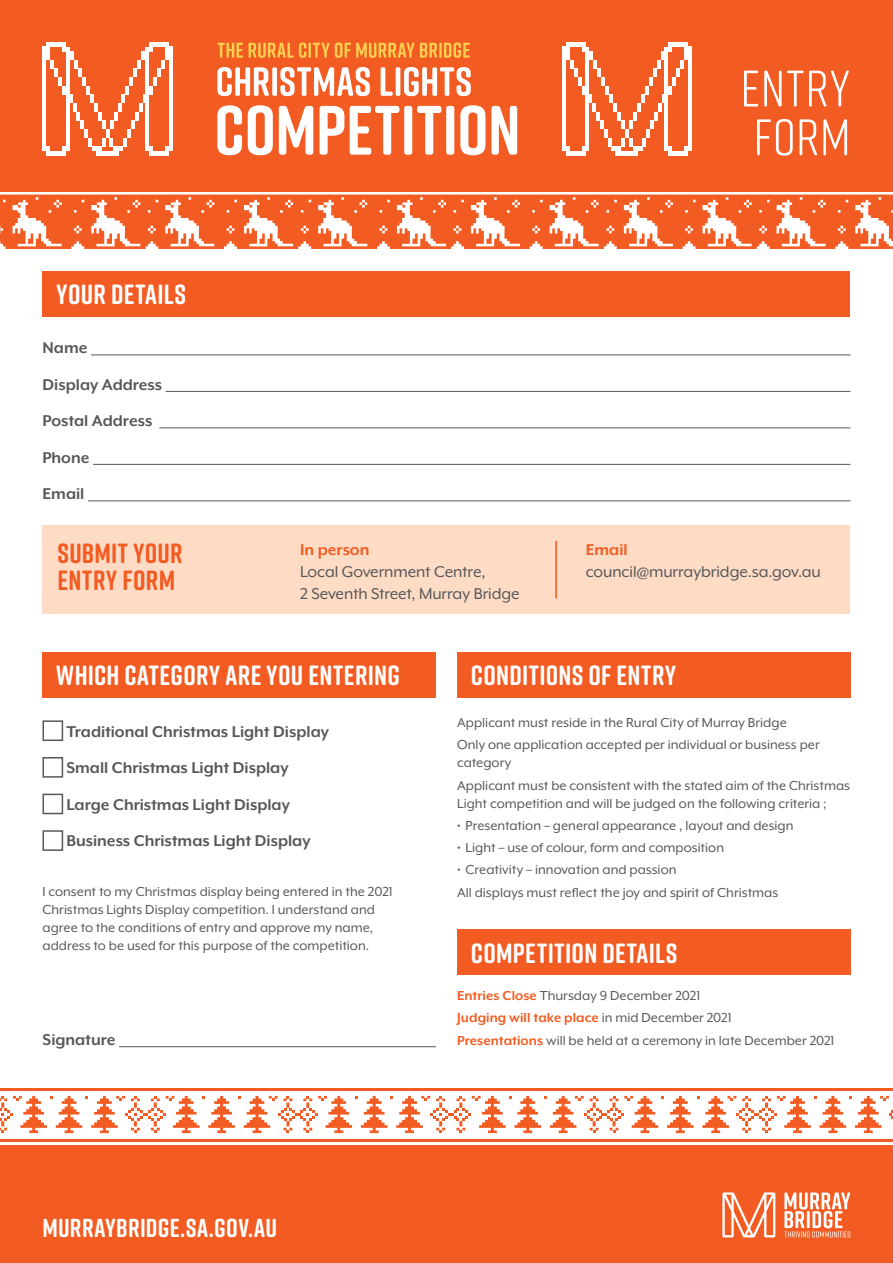
<style>
.page{position:relative;width:893px;height:1263px;background:#fff}
.page>*{position:absolute;margin:0;border:0;box-sizing:border-box;transform-origin:0 0}
.t1{font:51.15px/48.8px "Rift Soft";letter-spacing:.02em;color:#fff}
.t2{font:700 27.75px "Rift Soft";letter-spacing:.01em;color:#fff}
.t3{font:700 27.75px/27.9px "Rift Soft";letter-spacing:.015em;color:#f25b21}
.t4{font:700 25.95px "Rift Soft";letter-spacing:.01em;color:#fff}
.newsletter_-_Body_Co{font:700 18px "Mr Eaves XL Mod OT";color:#57585a}
.newsletter_-_Body_Co-2{font:18px/21.6px "Mr Eaves XL Mod OT";letter-spacing:-.005em;color:#57585a}
.newsletter_-_Body_Co-3{font:15px/18px "Mr Eaves XL Mod OT";color:#57585a}
.newsletter_-_Body_Co-4{font:700 15px "Mr Eaves XL Mod OT";letter-spacing:.005em;color:#f25b21}
.s1{font-weight:700;color:#f25b21}
.s2{font-weight:400;color:#57585a}
</style>
<div class="page">
<div style="left:43px;top:271px;width:807px;height:46px;background:#f25b21"></div>
<hr style="left:91px;top:354px;width:759px;height:1px;background:#57585a">
<hr style="left:166px;top:391px;width:684px;height:1px;background:#57585a">
<hr style="left:159px;top:427px;width:691px;height:1px;background:#57585a">
<hr style="left:93px;top:464px;width:757px;height:1px;background:#57585a">
<hr style="left:88px;top:500px;width:762px;height:1px;background:#57585a">
<div style="left:0;top:1146px;width:893px;height:117px;background:#f25b21"></div>
<svg style="left:722px;top:1192px;width:53px;height:45px"></svg>
<svg style="left:784px;top:1192px;width:66px;height:45px"></svg>
<div style="left:0;top:0;width:893px;height:191px;background:#f25b21"></div>
<div style="left:43px;top:525px;width:807px;height:89px;background:#fddbc5"></div>
<hr style="left:555px;top:541px;width:2px;height:57px;background:#f25b21">
<svg style="left:217px;top:105px;width:300px;height:50px"></svg>
<svg style="left:217px;top:67px;width:254px;height:29px"></svg>
<svg style="left:217px;top:43px;width:253px;height:15px"></svg>
<div style="left:43px;top:652px;width:393px;height:45px;background:#f25b21"></div>
<div style="left:457px;top:652px;width:393px;height:45px;background:#f25b21"></div>
<div style="left:43px;top:720px;width:20px;height:21px;border:2px solid #57585a"></div>
<div style="left:43px;top:757px;width:20px;height:21px;border:2px solid #57585a"></div>
<div style="left:43px;top:794px;width:20px;height:20px;border:2px solid #57585a"></div>
<div style="left:43px;top:830px;width:20px;height:21px;border:2px solid #57585a"></div>
<hr style="left:119px;top:1046px;width:317px;height:1px;background:#57585a">
<div style="left:457px;top:929px;width:393px;height:46px;background:#f25b21"></div>
<hr style="left:149px;top:43px;width:20px;height:4px;background:#fff">
<hr style="left:149px;top:151px;width:20px;height:4px;background:#fff">
<hr style="left:169px;top:47px;width:4px;height:104px;background:#fff">
<hr style="left:46px;top:43px;width:20px;height:4px;background:#fff">
<hr style="left:46px;top:151px;width:20px;height:4px;background:#fff">
<hr style="left:96px;top:151px;width:23px;height:4px;background:#fff">
<svg style="left:46px;top:47px;width:123px;height:104px"></svg>
<hr style="left:43px;top:47px;width:3px;height:104px;background:#fff">
<hr style="left:668px;top:43px;width:20px;height:4px;background:#fff">
<hr style="left:668px;top:151px;width:20px;height:4px;background:#fff">
<hr style="left:688px;top:47px;width:4px;height:104px;background:#fff">
<hr style="left:566px;top:43px;width:19px;height:4px;background:#fff">
<hr style="left:566px;top:151px;width:19px;height:4px;background:#fff">
<hr style="left:615px;top:151px;width:23px;height:4px;background:#fff">
<svg style="left:566px;top:47px;width:122px;height:104px"></svg>
<hr style="left:562px;top:47px;width:4px;height:104px;background:#fff">
<svg style="left:0;top:195px;width:893px;height:54px;fill:#f25b21"></svg>
<hr style="left:0;top:1088px;width:893px;height:2px;background:#f25b21">
<hr style="left:0;top:1140px;width:893px;height:2px;background:#f25b21">
<svg style="left:0;top:1096px;width:893px;height:37px"></svg>
<p class="t2" style="left:56px;top:275px;width:131px">YOUR DETAILS</p>
<p class="newsletter_-_Body_Co" style="left:43px;top:338px;width:46px">Name</p>
<p class="newsletter_-_Body_Co" style="left:43px;top:374px;width:121px">Display Address</p>
<p class="newsletter_-_Body_Co" style="left:43px;top:411px;width:111px">Postal Address</p>
<p class="newsletter_-_Body_Co" style="left:43px;top:447px;width:48px">Phone</p>
<p class="newsletter_-_Body_Co" style="left:43px;top:484px;width:43px">Email</p>
<p class="t1" style="left:741px;top:62px;width:111px">ENTRY<br>FORM</p>
<p class="t3" style="left:57px;top:538px;width:127px">SUBMIT YOUR<br>ENTRY FORM</p>
<p class="newsletter_-_Body_Co-2" style="left:300px;top:539px;width:221px"><span class="s1">In person<br></span>Local Government Centre,<br>2 Seventh Street, Murray Bridge</p>
<p class="newsletter_-_Body_Co-2" style="left:586px;top:539px;width:237px"><span class="s1">Email </span>council@murraybridge.sa.gov.au</p>
<p class="t2" style="left:56px;top:656px;width:345px">WHICH CATEGORY ARE YOU ENTERING</p>
<p class="t2" style="left:471px;top:656px;width:207px">CONDITIONS OF ENTRY</p>
<p class="newsletter_-_Body_Co" style="left:66px;top:721px;width:264px">Traditional Christmas Light Display</p>
<p class="newsletter_-_Body_Co" style="left:66px;top:758px;width:224px">Small Christmas Light Display</p>
<p class="newsletter_-_Body_Co" style="left:66px;top:794px;width:225px">Large Christmas Light Display</p>
<p class="newsletter_-_Body_Co" style="left:66px;top:831px;width:246px">Business Christmas Light Display</p>
<p class="newsletter_-_Body_Co-3" style="left:43px;top:883px;width:352px">I consent to my Christmas display being entered in the 2021<br>Christmas Lights Display competition. I understand and agree to the conditions of entry and approve my name, address to be used for this purpose of the competition.</p>
<p class="newsletter_-_Body_Co" style="left:43px;top:1029px;width:75px">Signature</p>
<p class="newsletter_-_Body_Co-3" style="left:457px;top:713px;width:331px">Applicant must reside in the Rural City of Murray Bridge</p>
<p class="newsletter_-_Body_Co-3" style="left:457px;top:736px;width:364px">Only one application accepted per individual or business per category</p>
<p class="newsletter_-_Body_Co-3" style="left:457px;top:776px;width:394px">Applicant must be consistent with the stated aim of the Christmas<br>Light competition and will be judged on the following criteria ;</p>
<p class="newsletter_-_Body_Co-3" style="left:457px;top:816px;width:338px">• Presentation – general appearance , layout and design</p>
<p class="newsletter_-_Body_Co-3" style="left:457px;top:838px;width:268px">• Light – use of colour, form and composition</p>
<p class="newsletter_-_Body_Co-3" style="left:457px;top:861px;width:221px">• Creativity – innovation and passion</p>
<p class="newsletter_-_Body_Co-3" style="left:457px;top:883px;width:323px">All displays must reflect the joy and spirit of Christmas</p>
<p class="t2" style="left:471px;top:933px;width:208px">COMPETITION DETAILS</p>
<p class="newsletter_-_Body_Co-3" style="left:457px;top:986px;width:245px"><span class="s1">Entries Close</span> Thursday 9 December 2021</p>
<p class="newsletter_-_Body_Co-4" style="left:457px;top:1009px;width:276px">Judging will take place <span class="s2">in mid December 2021</span></p>
<p class="newsletter_-_Body_Co-3" style="left:457px;top:1031px;width:379px"><span class="s1">Presentations</span> will be held at a ceremony in late December 2021</p>
<p class="t4" style="left:43px;top:1210px;width:236px">MURRAYBRIDGE.SA.GOV.AU</p>
</div>
